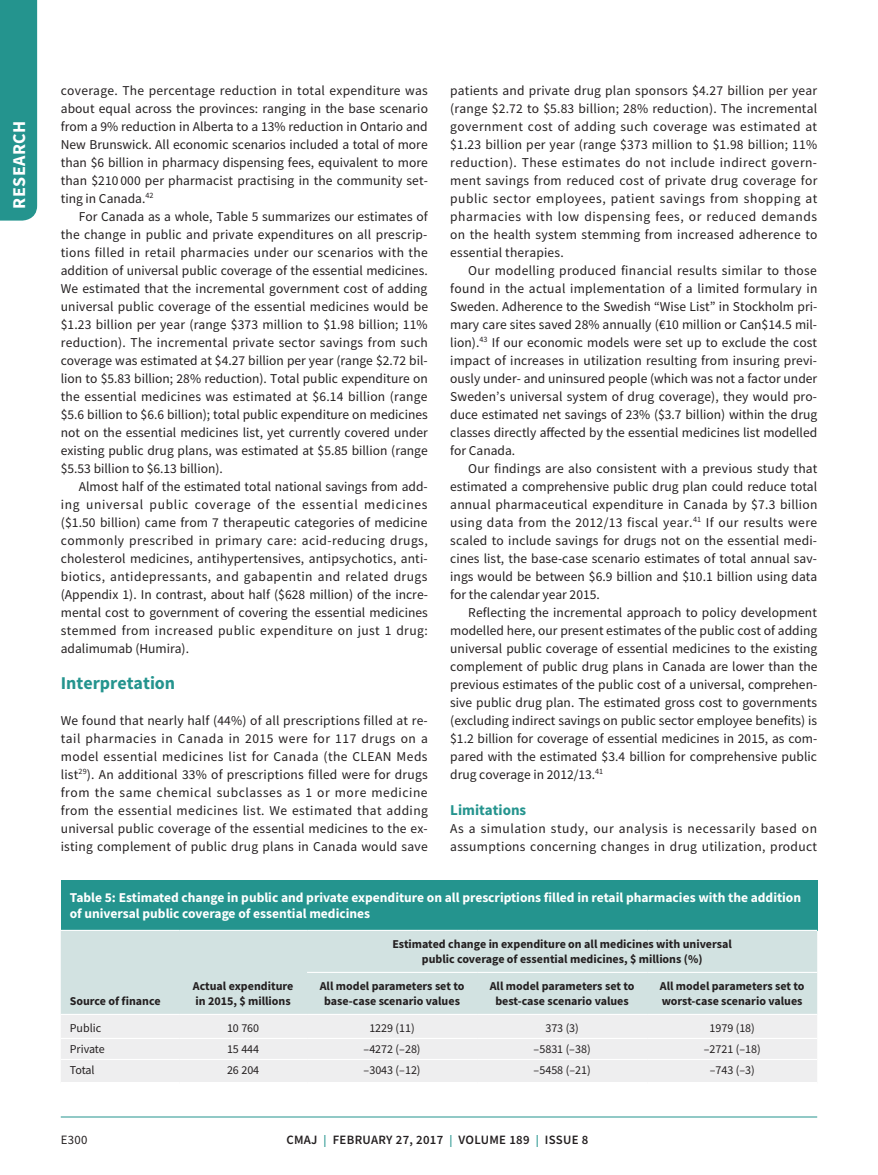
<style>
.page{position:relative;width:878px;height:1175px;background:#fff}
.page>*{position:absolute;margin:0;border:0;box-sizing:border-box;transform-origin:0 0}
.t1{font:700 18px "Source Sans Pro";color:#24948e}
.t2{font:700 18px "Source Sans Pro";letter-spacing:.025em;color:#fff}
.t3{font:700 15px "Source Sans Pro";color:#24948e}
.t4{font:13.5px/18px "Source Sans Pro";letter-spacing:.005em;color:#231f20;text-align:justify}
.t5{font:700 13.5px/16.2px "Source Sans Pro";color:#fff}
.t6{font:600 12.75px "Source Sans Pro";letter-spacing:.025em;color:#231f20}
.t7{font:12.75px "Source Sans Pro";color:#231f20}
.t8{font:700 12px/15px "Source Sans Pro";color:#231f20;text-align:center}
.t9{font:12px "Source Sans Pro";color:#231f20}
.s1{font-size:12px;color:#24948e}
</style>
<div class="page">
<div style="left:0;top:0;width:37px;height:220px;background:#24948e"></div>
<hr style="left:61px;top:1116px;width:756px;height:1px;background:#24948e">
<div style="left:61px;top:880px;width:756px;height:50px;background:#24948e"></div>
<div style="left:61px;top:931px;width:756px;height:82px;background:#d2e2e1"></div>
<div style="left:61px;top:1015px;width:756px;height:67px;background:#eeeeef"></div>
<hr style="left:61px;top:929px;width:118px;height:2px;background:#fff">
<hr style="left:179px;top:929px;width:128px;height:2px;background:#fff">
<hr style="left:61px;top:1037px;width:118px;height:2px;background:#fff">
<hr style="left:179px;top:1037px;width:128px;height:2px;background:#fff">
<hr style="left:307px;top:1037px;width:170px;height:2px;background:#fff">
<hr style="left:477px;top:1037px;width:170px;height:2px;background:#fff">
<hr style="left:647px;top:1037px;width:170px;height:2px;background:#fff">
<hr style="left:61px;top:1058px;width:118px;height:2px;background:#fff">
<hr style="left:179px;top:1058px;width:128px;height:2px;background:#fff">
<hr style="left:307px;top:1058px;width:170px;height:2px;background:#fff">
<hr style="left:477px;top:1058px;width:170px;height:2px;background:#fff">
<hr style="left:647px;top:1058px;width:170px;height:2px;background:#fff">
<hr style="left:307px;top:929px;width:170px;height:2px;background:#fff">
<hr style="left:477px;top:929px;width:170px;height:2px;background:#fff">
<hr style="left:647px;top:929px;width:170px;height:2px;background:#fff">
<hr style="left:307px;top:971px;width:170px;height:2px;background:#fff">
<hr style="left:477px;top:971px;width:170px;height:2px;background:#fff">
<hr style="left:647px;top:971px;width:170px;height:2px;background:#fff">
<h1 class="t2" style="left:7px;top:208px;width:89px;rotate:-90deg">RESEARCH</h1>
<p class="t4" style="left:450px;top:81px;width:369px">patients and private drug plan sponsors $4.27 billion per year (range $2.72 to $5.83 billion; 28% reduction). The incremental government cost of adding such coverage was estimated at $1.23 billion per year (range $373 million to $1.98 billion; 11% reduction). These estimates do not include indirect govern&shy;ment savings from reduced cost of private drug coverage for public sector employees, patient savings from shopping at pharmacies with low dispensing fees, or reduced demands on the health system stemming from increased adherence to essential therapies.</p>
<p class="t4" style="left:450px;top:261px;width:368px;text-indent:18px">Our modelling produced financial results similar to those found in the actual implementation of a limited formulary in Sweden. Adherence to the Swedish “Wise List” in Stockholm pri&shy;mary care sites saved 28% annually (€10 million or Can$14.5 mil&shy;lion).<sup>43</sup> If our economic models were set up to exclude the cost impact of increases in utilization resulting from insuring previ&shy;ously under- and uninsured people (which was not a factor under Sweden’s universal system of drug coverage), they would pro&shy;duce estimated net savings of 23% ($3.7 billion) within the drug classes directly affected by the essential medicines list modelled for Canada.</p>
<p class="t4" style="left:450px;top:459px;width:369px;text-indent:18px">Our findings are also consistent with a previous study that estimated a comprehensive public drug plan could reduce total annual pharmaceutical expenditure in Canada by $7.3 billion using data from the 2012/13 fiscal year.<sup>41</sup> If our results were scaled to include savings for drugs not on the essential medi&shy;cines list, the base-case scenario estimates of total annual sav&shy;ings would be between $6.9 billion and $10.1 billion using data for the calendar year 2015.</p>
<p class="t4" style="left:450px;top:603px;width:369px;text-indent:18px">Reflecting the incremental approach to policy development modelled here, our present estimates of the public cost of adding universal public coverage of essential medicines to the existing complement of public drug plans in Canada are lower than the previous estimates of the public cost of a universal, comprehen&shy;sive public drug plan. The estimated gross cost to governments (excluding indirect savings on public sector employee benefits) is $1.2 billion for coverage of essential medicines in 2015, as com&shy;pared with the estimated $3.4 billion for comprehensive public drug coverage in 2012/13.<sup>41</sup></p>
<p class="t3" style="left:450px;top:799px;width:77px">Limitations</p>
<p class="t4" style="left:450px;top:819px;width:368px">As a simulation study, our analysis is necessarily based on assumptions concerning changes in drug utilization, product</p>
<p class="t5" style="left:70px;top:889px;width:732px">Table 5: Estimated change in public and private expenditure on all prescriptions filled in retail pharmacies with the addition of universal public coverage of essential medicines</p>
<p class="t4" style="left:61px;top:81px;width:369px">coverage. The percentage reduction in total expenditure was about equal across the provinces: ranging in the base scenario from a 9% reduction in Alberta to a 13% reduction in Ontario and New Brunswick. All economic scenarios included a total of more than $6 billion in pharmacy dispensing fees, equivalent to more than $210 000 per pharmacist practising in the community set&shy;ting in Canada.<sup>42</sup></p>
<p class="t4" style="left:61px;top:207px;width:369px;text-indent:18px">For Canada as a whole, Table 5 summarizes our estimates of the change in public and private expenditures on all prescrip&shy;tions filled in retail pharmacies under our scenarios with the addition of universal public coverage of the essential medicines.<br>We estimated that the incremental government cost of adding universal public coverage of the essential medicines would be $1.23 billion per year (range $373 million to $1.98 billion; 11% reduction). The incremental private sector savings from such coverage was estimated at $4.27 billion per year (range $2.72 bil&shy;lion to $5.83 billion; 28% reduction). Total public expenditure on the essential medicines was estimated at $6.14 billion (range $5.6 billion to $6.6 billion); total public expenditure on medicines not on the essential medicines list, yet currently covered under existing public drug plans, was estimated at $5.85 billion (range $5.53 billion to $6.13 billion).</p>
<p class="t4" style="left:61px;top:477px;width:368px;text-indent:18px">Almost half of the estimated total national savings from add&shy;ing universal public coverage of the essential medicines ($1.50 billion) came from 7 therapeutic categories of medicine commonly prescribed in primary care: acid-reducing drugs, cholesterol medicines, antihypertensives, antipsychotics, anti&shy;biotics, antidepressants, and gabapentin and related drugs (Appendix 1). In contrast, about half ($628 million) of the incre&shy;mental cost to government of covering the essential medicines stemmed from increased public expenditure on just 1 drug: adalimumab (Humira).</p>
<h1 class="t1" style="left:61px;top:670px;width:116px">Interpretation</h1>
<p class="t4" style="left:61px;top:711px;width:368px">We found that nearly half (44%) of all prescriptions filled at re&shy;tail pharmacies in Canada in 2015 were for 117 drugs on a model essential medicines list for Canada (the CLEAN Meds list<sup>29</sup>). An additional 33% of prescriptions filled were for drugs from the same chemical subclasses as 1 or more medicine from the essential medicines list. We estimated that adding universal public coverage of the essential medicines to the ex&shy;isting complement of public drug plans in Canada would save</p>
<p class="t8" style="left:70px;top:993px;width:92px">Source of finance</p>
<p class="t8" style="left:193px;top:978px;width:102px;text-align:left">Actual expenditure in 2015, $ millions</p>
<p class="t8" style="left:392px;top:936px;width:341px">Estimated change in expenditure on all medicines with universal public coverage of essential medicines, $ millions (%)</p>
<p class="t8" style="left:320px;top:978px;width:146px">All model parameters set to base-case scenario values</p>
<p class="t8" style="left:489px;top:978px;width:146px">All model parameters set to best-case scenario values</p>
<p class="t8" style="left:659px;top:978px;width:146px;text-align:left">All model parameters set to worst-case scenario values</p>
<p class="t9" style="left:70px;top:1020px;width:33px">Public</p>
<p class="t9" style="left:227px;top:1020px;width:34px">10 760</p>
<p class="t9" style="left:369px;top:1020px;width:47px">1229 (11)</p>
<p class="t9" style="left:545px;top:1020px;width:35px">373 (3)</p>
<p class="t9" style="left:709px;top:1020px;width:47px">1979 (18)</p>
<p class="t9" style="left:70px;top:1041px;width:36px">Private</p>
<p class="t9" style="left:227px;top:1041px;width:34px">15 444</p>
<p class="t9" style="left:363px;top:1041px;width:58px">–4272 (–28)</p>
<p class="t9" style="left:533px;top:1041px;width:58px">–5831 (–38)</p>
<p class="t9" style="left:703px;top:1041px;width:58px">–2721 (–18)</p>
<p class="t9" style="left:70px;top:1062px;width:26px">Total</p>
<p class="t9" style="left:227px;top:1062px;width:34px">26 204</p>
<p class="t9" style="left:363px;top:1062px;width:58px">–3043 (–12)</p>
<p class="t9" style="left:533px;top:1062px;width:58px">–5458 (–21)</p>
<p class="t9" style="left:709px;top:1062px;width:47px">–743 (–3)</p>
<p class="t7" style="left:61px;top:1132px;width:28px">E300</p>
<p class="t6" style="left:286px;top:1131px;width:303px">CMAJ <span class="s1">|</span> FEBRUARY 27, 2017 <span class="s1">|</span> VOLUME 189 <span class="s1">|</span> ISSUE 8</p>
</div>
